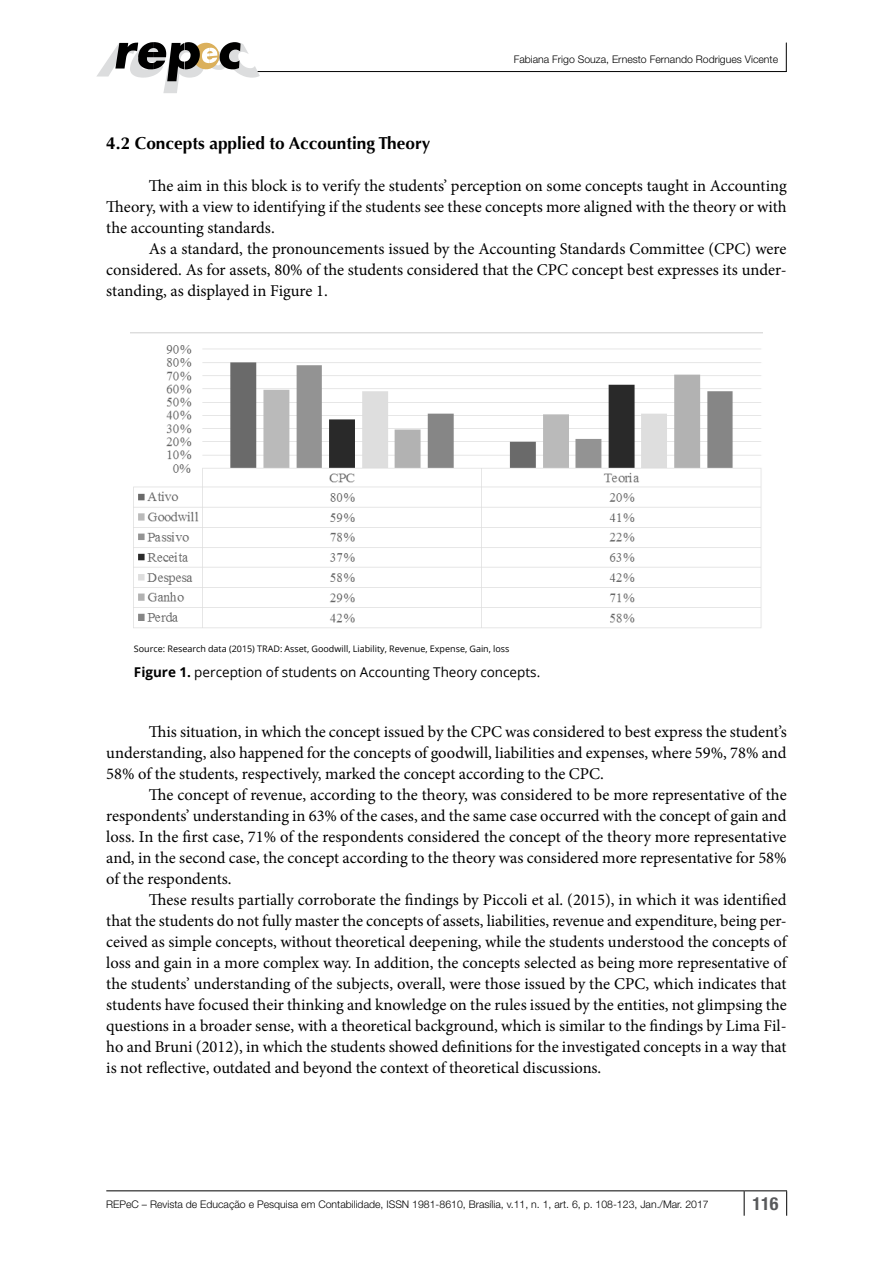
<style>
.page{position:relative;width:893px;height:1263px;background:#fff}
.page>*{position:absolute;margin:0;border:0;box-sizing:border-box;transform-origin:0 0}
.t1{font:700 condensed 18px "Helvetica Neue LT Std";color:#58595b}
.t2{font:700 17.25px "Optima";color:#000}
.t3{font:16.5px/21px "Minion Pro";color:#000;text-align:justify}
.t4{font:13.5px "Open Sans";color:#000}
.t5{font:300 10.5px "Helvetica Neue LT Std";color:#000}
.t6{font:9px "Open Sans";color:#000}
.s1{font-weight:700}
</style>
<div class="page">
<hr style="left:106px;top:1190px;width:638px;height:1px;background:#000">
<hr style="left:744px;top:1190px;width:43px;height:1px;background:#000">
<svg style="left:744px;top:1191px;width:1px;height:25px"></svg>
<svg style="left:786px;top:1191px;width:1px;height:25px"></svg>
<hr style="left:255px;top:71px;width:531px;height:1px;background:#000">
<svg style="left:97px;top:42px;width:163px;height:51px"></svg>
<svg style="left:786px;top:43px;width:1px;height:29px"></svg>
<img style="left:130px;top:332px;width:633px;height:296px">
<p class="t5" style="left:514px;top:53px;width:266px">Fabiana Frigo Souza, Ernesto Fernando Rodrigues Vicente</p>
<p class="t2" style="left:106px;top:133px;width:326px">4.2 Concepts applied to Accounting Theory</p>
<p class="t3" style="left:106px;top:175px;width:682px;text-indent:43px">The aim in this block is to verify the students’ perception on some concepts taught in Accounting Theory, with a view to identifying if the students see these concepts more aligned with the theory or with the accounting standards.</p>
<p class="t3" style="left:106px;top:238px;width:682px;text-indent:43px">As a standard, the pronouncements issued by the Accounting Standards Committee (CPC) were considered. As for assets, 80% of the students considered that the CPC concept best expresses its under&shy;standing, as displayed in Figure 1.</p>
<p class="t6" style="left:134px;top:643px;width:377px">Source: Research data (2015) TRAD: Asset, Goodwill, Liability, Revenue, Expense, Gain, loss</p>
<p class="t4" style="left:134px;top:663px;width:408px"><span class="s1">Figure 1.</span> perception of students on Accounting Theory concepts.</p>
<p class="t3" style="left:106px;top:721px;width:682px;text-indent:43px">This situation, in which the concept issued by the CPC was considered to best express the student’s understanding, also happened for the concepts of goodwill, liabilities and expenses, where 59%, 78% and 58% of the students, respectively, marked the concept according to the CPC.</p>
<p class="t3" style="left:106px;top:784px;width:682px;text-indent:43px">The concept of revenue, according to the theory, was considered to be more representative of the respondents’ understanding in 63% of the cases, and the same case occurred with the concept of gain and loss. In the first case, 71% of the respondents considered the concept of the theory more representative and, in the second case, the concept according to the theory was considered more representative for 58% of the respondents.</p>
<p class="t3" style="left:106px;top:889px;width:682px;text-indent:43px">These results partially corroborate the findings by Piccoli et al. (2015), in which it was identified that the students do not fully master the concepts of assets, liabilities, revenue and expenditure, being per&shy;ceived as simple concepts, without theoretical deepening, while the students understood the concepts of loss and gain in a more complex way. In addition, the concepts selected as being more representative of the students’ understanding of the subjects, overall, were those issued by the CPC, which indicates that students have focused their thinking and knowledge on the rules issued by the entities, not glimpsing the questions in a broader sense, with a theoretical background, which is similar to the findings by Lima Fil&shy;ho and Bruni (2012), in which the students showed definitions for the investigated concepts in a way that is not reflective, outdated and beyond the context of theoretical discussions.</p>
<p class="t5" style="left:106px;top:1197px;width:604px">REPeC – Revista de Educação e Pesquisa em Contabilidade, ISSN 1981-8610, Brasília, v.11, n. 1, art. 6, p. 108-123, Jan./Mar. 2017</p>
<p class="t1" style="left:752px;top:1192px;width:27px">116</p>
</div>
